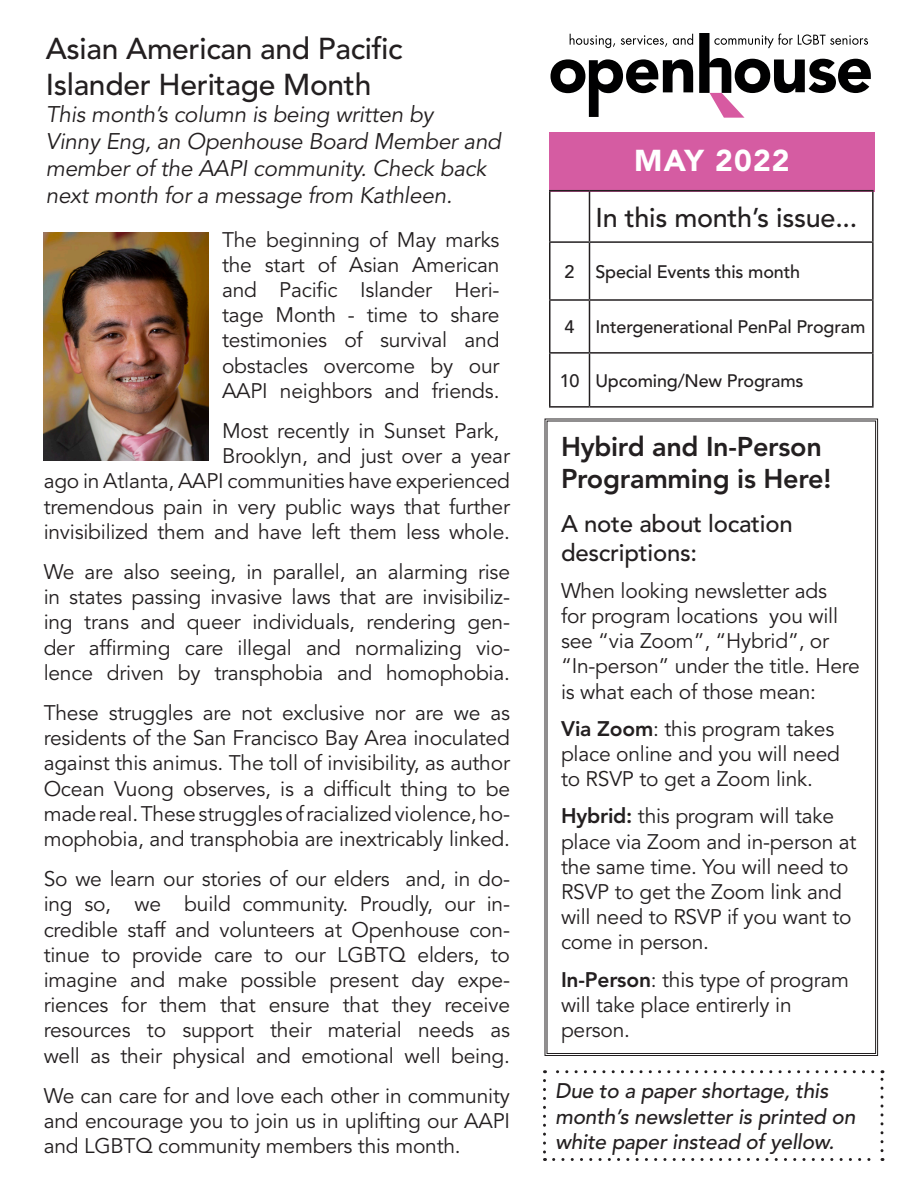
<style>
.page{position:relative;width:918px;height:1188px;background:#fff}
.page>*{position:absolute;margin:0;border:0;box-sizing:border-box;transform-origin:0 0}
.t1{font:500 30px "Avenir";letter-spacing:-.01em;color:#231f20}
.t2{font:900 30px "Avenir";letter-spacing:.04em;color:#fff}
.t3{font:800 27px/32.4px "Avenir";letter-spacing:-.01em;color:#231f20}
.t4{font:500 27px "Avenir";letter-spacing:-.01em;color:#231f20}
.t5{font:500 24px "Avenir";letter-spacing:-.01em;color:#231f20}
.t6{font:italic 22.5px/27px "Avenir";letter-spacing:-.01em;color:#231f20}
.t7{font:21px/25.2px "Avenir";letter-spacing:-.01em;color:#231f20;text-align:justify}
.t8{font:italic 500 21px/25.2px "Avenir";letter-spacing:-.01em;color:#231f20}
.t9{font:500 18px "Avenir";letter-spacing:-.01em;color:#231f20}
.s1{font-weight:800}
</style>
<div class="page">
<div style="left:549px;top:132px;width:325px;height:60px;background:#d55ca2"></div>
<svg style="left:570px;top:34px;width:45px;height:14px"></svg>
<svg style="left:621px;top:35px;width:46px;height:12px"></svg>
<svg style="left:673px;top:34px;width:20px;height:11px"></svg>
<svg style="left:551px;top:59px;width:142px;height:58px"></svg>
<svg style="left:699px;top:33px;width:172px;height:85px"></svg>
<hr style="left:549px;top:190px;width:41px;height:1px;background:#231f20">
<hr style="left:549px;top:191px;width:1px;height:50px;background:#231f20">
<hr style="left:590px;top:190px;width:284px;height:1px;background:#231f20">
<hr style="left:589px;top:191px;width:1px;height:50px;background:#231f20">
<hr style="left:872px;top:191px;width:2px;height:50px;background:#231f20">
<hr style="left:549px;top:241px;width:41px;height:2px;background:#231f20">
<hr style="left:549px;top:243px;width:1px;height:56px;background:#231f20">
<hr style="left:590px;top:241px;width:284px;height:2px;background:#231f20">
<hr style="left:589px;top:243px;width:1px;height:56px;background:#231f20">
<hr style="left:872px;top:243px;width:2px;height:56px;background:#231f20">
<hr style="left:549px;top:299px;width:41px;height:2px;background:#231f20">
<hr style="left:549px;top:301px;width:1px;height:51px;background:#231f20">
<hr style="left:590px;top:299px;width:284px;height:2px;background:#231f20">
<hr style="left:589px;top:301px;width:1px;height:51px;background:#231f20">
<hr style="left:872px;top:301px;width:2px;height:51px;background:#231f20">
<hr style="left:549px;top:352px;width:41px;height:2px;background:#231f20">
<hr style="left:549px;top:354px;width:1px;height:52px;background:#231f20">
<hr style="left:590px;top:352px;width:284px;height:2px;background:#231f20">
<hr style="left:589px;top:354px;width:1px;height:52px;background:#231f20">
<hr style="left:872px;top:354px;width:2px;height:52px;background:#231f20">
<hr style="left:549px;top:406px;width:41px;height:2px;background:#231f20">
<hr style="left:590px;top:406px;width:284px;height:2px;background:#231f20">
<svg style="left:544px;top:418px;width:335px;height:638px"></svg>
<img style="left:43px;top:233px;width:165px;height:227px">
<svg style="left:543px;top:1081px;width:3px;height:80px"></svg>
<svg style="left:554px;top:1158px;width:329px;height:3px"></svg>
<svg style="left:880px;top:1070px;width:4px;height:81px"></svg>
<svg style="left:544px;top:1070px;width:329px;height:3px"></svg>
<p class="t1" style="left:46px;top:31px;width:358px">Asian American and Pacific</p>
<p class="t1" style="left:46px;top:67px;width:327px">Islander Heritage Month</p>
<p class="t6" style="left:46px;top:101px;width:389px">This month’s column is being written by</p>
<p class="t6" style="left:46px;top:128px;width:457px">Vinny Eng, an Openhouse Board Member and member of the AAPI community. Check back next month for a message from Kathleen.</p>
<p class="t2" style="left:634px;top:143px;width:157px">MAY 2022</p>
<p class="t4" style="left:596px;top:202px;width:263px">In this month’s issue...</p>
<p class="t7" style="left:222px;top:227px;width:279px">The beginning of May marks the start of Asian American and Pacific Islander Heri&shy;tage Month - time to share testimonies of survival and obstacles overcome by our AAPI neighbors and friends.</p>
<p class="t7" style="left:222px;top:419px;width:279px">Most recently in Sunset Park,</p>
<p class="t7" style="left:222px;top:444px;width:289px">Brooklyn, and just over a year</p>
<p class="t7" style="left:44px;top:469px;width:468px">ago in Atlanta, AAPI communities have experienced</p>
<p class="t7" style="left:44px;top:494px;width:468px">tremendous pain in very public ways that further</p>
<p class="t7" style="left:44px;top:520px;width:468px">invisibilized them and have left them less whole.</p>
<p class="t7" style="left:44px;top:560px;width:468px">We are also seeing, in parallel, an alarming rise in states passing invasive laws that are invisibiliz&shy;ing trans and queer individuals, rendering gen&shy;der affirming care illegal and normalizing vio&shy;lence driven by transphobia and homophobia.</p>
<p class="t7" style="left:44px;top:701px;width:468px">These struggles are not exclusive nor are we as residents of the San Francisco Bay Area inoculated against this animus. The toll of invisibility, as author Ocean Vuong observes, is a difficult thing to be made real. These struggles of racialized violence, ho&shy;mophobia, and transphobia are inextricably linked.</p>
<p class="t7" style="left:44px;top:867px;width:468px">So we learn our stories of our elders and, in do&shy;ing so, we build community. Proudly, our in&shy;credible staff and volunteers at Openhouse con&shy;tinue to provide care to our LGBTQ elders, to imagine and make possible present day expe&shy;riences for them that ensure that they receive resources to support their material needs as well as their physical and emotional well being.</p>
<p class="t7" style="left:44px;top:1084px;width:468px">We can care for and love each other in community and encourage you to join us in uplifting our AAPI and LGBTQ community members this month.</p>
<p class="t8" style="left:555px;top:1079px;width:302px">Due to a paper shortage, this month’s newsletter is printed on white paper instead of yellow.</p>
<p class="t9" style="left:565px;top:261px;width:12px">2</p>
<p class="t9" style="left:596px;top:261px;width:206px">Special Events this month</p>
<p class="t9" style="left:565px;top:317px;width:12px">4</p>
<p class="t9" style="left:596px;top:317px;width:271px">Intergenerational PenPal Program</p>
<p class="t9" style="left:560px;top:370px;width:21px">10</p>
<p class="t9" style="left:596px;top:370px;width:210px">Upcoming/New Programs</p>
<p class="t3" style="left:561px;top:430px;width:272px">Hybird and In-Person<br>Programming is Here!</p>
<p class="t5" style="left:561px;top:510px;width:233px">A note about location</p>
<p class="t5" style="left:561px;top:538px;width:138px">descriptions:</p>
<p class="t7" style="left:561px;top:578px;width:300px;text-align:left">When looking newsletter ads<br>for program locations you will see “via Zoom”, “Hybrid”, or “In-person” under the title. Here is what each of those mean:</p>
<p class="t7" style="left:561px;top:716px;width:281px;text-align:left"><span class="s1">Via Zoom</span>: this program takes place online and you will need to RSVP to get a Zoom link.</p>
<p class="t7" style="left:561px;top:804px;width:297px;text-align:left"><span class="s1">Hybrid:</span> this program will take place via Zoom and in-person at the same time. You will need to<br>RSVP to get the Zoom link and will need to RSVP if you want to come in person.</p>
<p class="t7" style="left:561px;top:967px;width:290px"><span class="s1">In-Person</span>: this type of program will take place entirerly in</p>
<p class="t7" style="left:561px;top:1018px;width:71px">person.</p>
</div>
